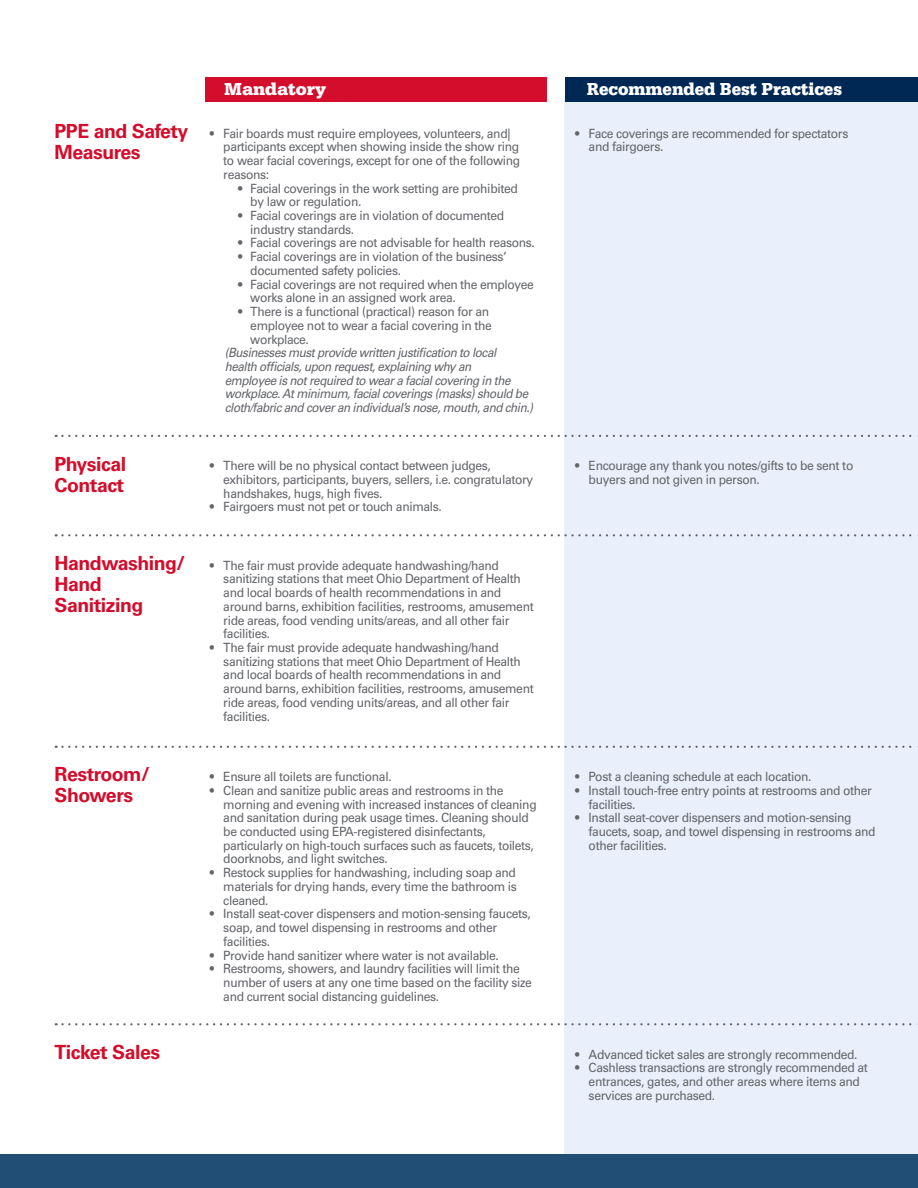
<style>
.page{position:relative;width:918px;height:1188px;background:#fff}
.page>*{position:absolute;margin:0;border:0;box-sizing:border-box;transform-origin:0 0}
.t1{font:700 19.5px/21px "Univers LT Pro 65";letter-spacing:-.025em;color:#d30d2b}
.t2{font:700 18px "Serifa";color:#fff;scale:.95 1}
.t3{font:700 18px "Serifa";color:#fff}
.t4{font:12.75px/13.8px "Univers LT Pro 55 Roman";letter-spacing:-.03em;color:#63656a;scale:.95 1}
.t5{font:italic 12.75px/13.6px "Univers LT Pro 55";letter-spacing:-.04em;color:#63656a;scale:.92 1}
</style>
<div class="page">
<div style="left:565px;top:98px;width:353px;height:1074px;background:#e9f0fb"></div>
<div style="left:0;top:1155px;width:918px;height:33px;background:#204e75"></div>
<div style="left:205px;top:77px;width:342px;height:25px;background:#d30d2b"></div>
<div style="left:565px;top:77px;width:353px;height:25px;background:#002855"></div>
<svg style="left:56px;top:435px;width:862px;height:2px"></svg>
<svg style="left:56px;top:1023px;width:862px;height:2px"></svg>
<svg style="left:56px;top:534px;width:862px;height:2px"></svg>
<svg style="left:56px;top:746px;width:862px;height:2px"></svg>
<p class="t1" style="left:55px;top:121px;width:135px">PPE and Safety<br>Measures</p>
<p class="t1" style="left:55px;top:453px;width:73px">Physical<br>Contact</p>
<p class="t1" style="left:55px;top:553px;width:132px">Handwashing/<br>Hand<br>Sanitizing</p>
<p class="t1" style="left:55px;top:764px;width:97px">Restroom/<br>Showers</p>
<p class="t1" style="left:55px;top:1042px;width:107px">Ticket Sales</p>
<p class="t3" style="left:224px;top:79px;width:104px">Mandatory</p>
<p class="t2" style="left:587px;top:79px;width:270px">Recommended Best Practices</p>
<p class="t4" style="left:223px;top:126px;width:314px;text-indent:-14px">• Fair boards must require employees, volunteers, and| participants except when showing inside the show ring to wear facial coverings, except for one of the following reasons:</p>
<p class="t4" style="left:250px;top:181px;width:283px;text-indent:-12px">• Facial coverings in the work setting are prohibited by law or regulation.</p>
<p class="t4" style="left:250px;top:209px;width:269px;text-indent:-12px">• Facial coverings are in violation of documented industry standards.</p>
<p class="t4" style="left:238px;top:236px;width:314px">• Facial coverings are not advisable for health reasons.</p>
<p class="t4" style="left:250px;top:250px;width:272px;text-indent:-12px">• Facial coverings are in violation of the business’ documented safety policies.</p>
<p class="t4" style="left:250px;top:277px;width:300px;text-indent:-12px">• Facial coverings are not required when the employee works alone in an assigned work area.</p>
<p class="t4" style="left:250px;top:305px;width:256px;text-indent:-12px">• There is a functional (practical) reason for an employee not to wear a facial covering in the workplace.</p>
<p class="t5" style="left:225px;top:346px;width:337px">(Businesses must provide written justification to local<br>health officials, upon request, explaining why an<br>employee is not required to wear a facial covering in the workplace. At minimum, facial coverings (masks) should be cloth/fabric and cover an individual’s nose, mouth, and chin.)</p>
<p class="t4" style="left:223px;top:459px;width:328px;text-indent:-14px">• There will be no physical contact between judges, exhibitors, participants, buyers, sellers, i.e. congratulatory handshakes, hugs, high fives.</p>
<p class="t4" style="left:210px;top:500px;width:246px">• Fairgoers must not pet or touch animals.</p>
<p class="t4" style="left:223px;top:558px;width:328px;text-indent:-14px">• The fair must provide adequate handwashing/hand sanitizing stations that meet Ohio Department of Health and local boards of health recommendations in and around barns, exhibition facilities, restrooms, amusement ride areas, food vending units/areas, and all other fair facilities.</p>
<p class="t4" style="left:223px;top:641px;width:328px;text-indent:-14px">• The fair must provide adequate handwashing/hand sanitizing stations that meet Ohio Department of Health and local boards of health recommendations in and around barns, exhibition facilities, restrooms, amusement ride areas, food vending units/areas, and all other fair facilities.</p>
<p class="t4" style="left:210px;top:770px;width:193px">• Ensure all toilets are functional.</p>
<p class="t4" style="left:223px;top:783px;width:331px;text-indent:-14px">• Clean and sanitize public areas and restrooms in the morning and evening with increased instances of cleaning and sanitation during peak usage times. Cleaning should be conducted using EPA-registered disinfectants, particularly on high-touch surfaces such as faucets, toilets, doorknobs, and light switches.</p>
<p class="t4" style="left:223px;top:866px;width:311px;text-align:justify;text-indent:-14px">• Restock supplies for handwashing, including soap and materials for drying hands, every time the bathroom is cleaned.</p>
<p class="t4" style="left:223px;top:907px;width:325px;text-indent:-14px">• Install seat-cover dispensers and motion-sensing faucets, soap, and towel dispensing in restrooms and other facilities.</p>
<p class="t4" style="left:210px;top:948px;width:306px">• Provide hand sanitizer where water is not available.</p>
<p class="t4" style="left:223px;top:962px;width:326px;text-indent:-14px">• Restrooms, showers, and laundry facilities will limit the number of users at any one time based on the facility size and current social distancing guidelines.</p>
<p class="t4" style="left:589px;top:126px;width:275px;text-indent:-14px">• Face coverings are recommended for spectators and fairgoers.</p>
<p class="t4" style="left:589px;top:459px;width:280px;text-indent:-14px">• Encourage any thank you notes/gifts to be sent to buyers and not given in person.</p>
<p class="t4" style="left:575px;top:770px;width:250px">• Post a cleaning schedule at each location.</p>
<p class="t4" style="left:589px;top:784px;width:300px;text-indent:-14px">• Install touch-free entry points at restrooms and other facilities.</p>
<p class="t4" style="left:589px;top:811px;width:304px;text-indent:-14px">• Install seat-cover dispensers and motion-sensing faucets, soap, and towel dispensing in restrooms and other facilities.</p>
<p class="t4" style="left:575px;top:1047px;width:299px">• Advanced ticket sales are strongly recommended.</p>
<p class="t4" style="left:589px;top:1061px;width:296px;text-indent:-14px">• Cashless transactions are strongly recommended at entrances, gates, and other areas where items and services are purchased.</p>
</div>
